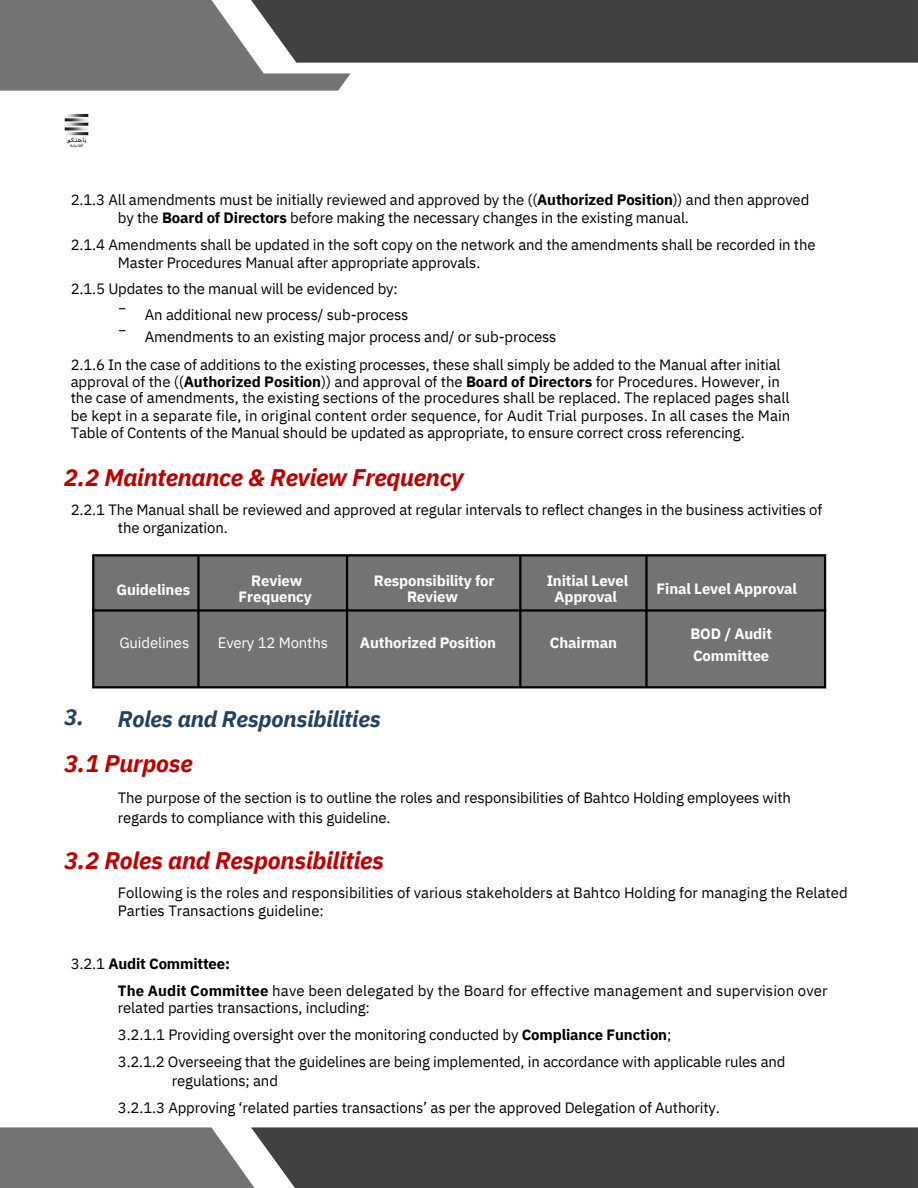
<style>
.page{position:relative;width:918px;height:1188px;background:#fff}
.page>*{position:absolute;margin:0;border:0;box-sizing:border-box;transform-origin:0 0}
.t1{font:italic 700 24px "IBM Plex Sans";letter-spacing:-.01em;color:#c00000}
.t2{font:italic 700 22.5px "IBM Plex Sans";letter-spacing:-.01em;color:#244061}
.t3{font:15px/20.2px "IBM Plex Sans";letter-spacing:-.01em;color:#000}
.t4{font:700 15px/16.8px "IBM Plex Sans";letter-spacing:-.01em;color:#fff;text-align:center}
.t5{font:15px "IBM Plex Sans";letter-spacing:-.01em;color:#fff}
.t6{font:700 15px "IBM Plex Sans";letter-spacing:-.01em;color:#000}
.t7{font:15px "Courier Prime";color:#000}
.s1{font-weight:700}
.s2{font-weight:400}
</style>
<div class="page">
<svg style="left:0;top:0;width:918px;height:91px"></svg>
<img style="left:64px;top:113px;width:25px;height:35px">
<svg style="left:0;top:1127px;width:918px;height:61px;background:#575657"></svg>
<div style="left:94px;top:556px;width:730px;height:130px;background:#737373"></div>
<hr style="left:92px;top:556px;width:2px;height:130px;background:#000">
<hr style="left:197px;top:556px;width:3px;height:130px;background:#000">
<hr style="left:346px;top:556px;width:2px;height:130px;background:#000">
<hr style="left:519px;top:556px;width:2px;height:130px;background:#000">
<hr style="left:645px;top:556px;width:3px;height:130px;background:#000">
<hr style="left:824px;top:556px;width:2px;height:130px;background:#000">
<hr style="left:92px;top:554px;width:734px;height:2px;background:#000">
<hr style="left:92px;top:609px;width:734px;height:3px;background:#000">
<hr style="left:92px;top:686px;width:734px;height:2px;background:#000">
<p class="t3" style="left:71px;top:189px;width:740px">2.1.3 All amendments must be initially reviewed and approved by the ((<span class="s1">Authorized Position</span>)) and then approved</p>
<h1 class="t3" style="left:118px;top:207px;width:573px">by the <span class="s1">Board of Directors</span> before making the necessary changes in the existing manual.</h1>
<p class="t3" style="left:71px;top:234px;width:746px">2.1.4 Amendments shall be updated in the soft copy on the network and the amendments shall be recorded in the</p>
<p class="t3" style="left:118px;top:252px;width:364px">Master Procedures Manual after appropriate approvals.</p>
<h1 class="t3" style="left:71px;top:279px;width:329px">2.1.5 Updates to the manual will be evidenced by:</h1>
<h2 class="t7" style="left:118px;top:302px;width:10px">-</h2>
<p class="t7" style="left:118px;top:323px;width:10px">-</p>
<h2 class="t3" style="left:145px;top:305px;width:265px">An additional new process/ sub-process</h2>
<p class="t3" style="left:145px;top:326px;width:413px">Amendments to an existing major process and/ or sub-process</p>
<h2 class="t3" style="left:71px;top:354px;width:711px">2.1.6 In the case of additions to the existing processes, these shall simply be added to the Manual after initial</h2>
<h2 class="t3" style="left:71px;top:371px;width:711px">approval of the ((<span class="s1">Authorized Position</span>)) and approval of the <span class="s1">Board of Directors</span> for Procedures. However, in</h2>
<h2 class="t3" style="left:71px;top:388px;width:720px">the case of amendments, the existing sections of the procedures shall be replaced. The replaced pages shall</h2>
<h2 class="t3" style="left:71px;top:406px;width:721px">be kept in a separate file, in original content order sequence, for Audit Trial purposes. In all cases the Main</h2>
<h2 class="t3" style="left:71px;top:423px;width:676px">Table of Contents of the Manual should be updated as appropriate, to ensure correct cross referencing.</h2>
<p class="t1" style="left:64px;top:461px;width:401px">2.2 Maintenance &amp; Review Frequency</p>
<p class="t3" style="left:71px;top:499px;width:753px">2.2.1 The Manual shall be reviewed and approved at regular intervals to reflect changes in the business activities of</p>
<p class="t3" style="left:118px;top:517px;width:111px">the organization.</p>
<p class="t4" style="left:116px;top:581px;width:75px">Guidelines</p>
<p class="t4" style="left:239px;top:571px;width:75px">Review<br>Frequency</p>
<p class="t5" style="left:218px;top:632px;width:112px">Every 12 Months</p>
<p class="t5" style="left:119px;top:633px;width:71px">Guidelines</p>
<p class="t4" style="left:374px;top:571px;width:122px">Responsibility for<br>Review</p>
<p class="t4" style="left:360px;top:633px;width:138px">Authorized Position</p>
<p class="t2" style="left:64px;top:702px;width:22px">3.</p>
<p class="t2" style="left:118px;top:704px;width:264px">Roles and Responsibilities</p>
<p class="t1" style="left:64px;top:748px;width:130px">3.1 Purpose</p>
<p class="t4" style="left:547px;top:571px;width:83px">Initial Level<br>Approval</p>
<p class="t4" style="left:550px;top:633px;width:69px">Chairman</p>
<p class="t4" style="left:657px;top:580px;width:142px">Final Level Approval</p>
<p class="t4" style="left:690px;top:622px;width:83px;line-height:22.5px;text-align:left">BOD / Audit<br>Committee</p>
<p class="t3" style="left:118px;top:787px;width:675px">The purpose of the section is to outline the roles and responsibilities of Bahtco Holding employees with regards to compliance with this guideline.</p>
<p class="t1" style="left:64px;top:844px;width:322px">3.2 Roles and Responsibilities</p>
<h2 class="t3" style="left:118px;top:883px;width:731px;line-height:18px">Following is the roles and responsibilities of various stakeholders at Bahtco Holding for managing the Related<br>Parties Transactions guideline:</h2>
<h1 class="t6" style="left:71px;top:954px;width:161px"><span class="s2">3.2.1</span> Audit Committee:</h1>
<h1 class="t3" style="left:118px;top:980px;width:711px"><span class="s1">The Audit Committee</span> have been delegated by the Board for effective management and supervision over</h1>
<p class="t3" style="left:118px;top:997px;width:254px">related parties transactions, including:</p>
<h1 class="t3" style="left:118px;top:1024px;width:555px">3.2.1.1 Providing oversight over the monitoring conducted by <span class="s1">Compliance Function</span>;</h1>
<p class="t3" style="left:118px;top:1051px;width:669px">3.2.1.2 Overseeing that the guidelines are being implemented, in accordance with applicable rules and</p>
<p class="t3" style="left:172px;top:1070px;width:108px">regulations; and</p>
<p class="t3" style="left:118px;top:1097px;width:604px">3.2.1.3 Approving ‘related parties transactions’ as per the approved Delegation of Authority.</p>
</div>
